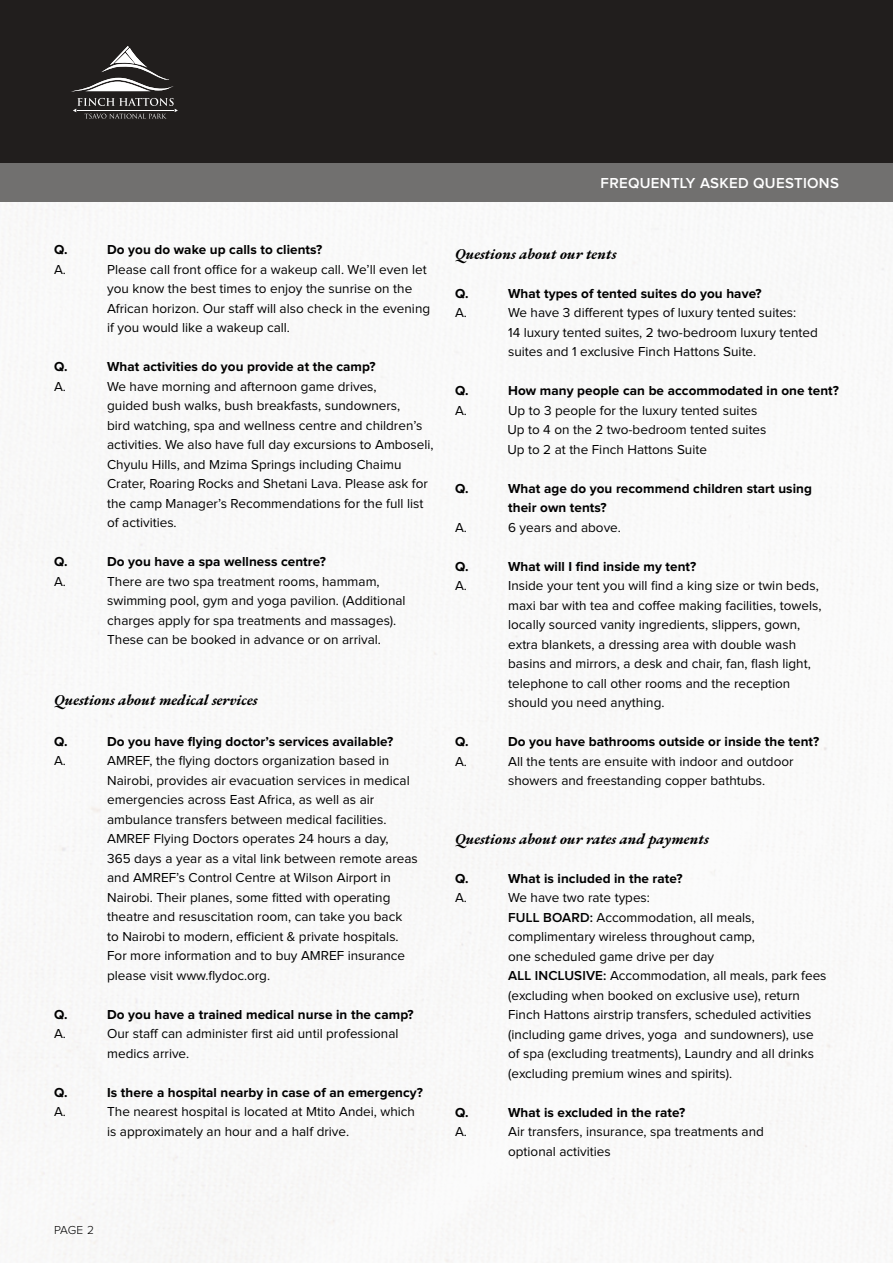
<style>
.page{position:relative;width:893px;height:1263px;background:#fff}
.page>*{position:absolute;margin:0;border:0;box-sizing:border-box;transform-origin:0 0}
.t1{font:italic 700 15px "EB Garamond";color:#000}
.t2{font:600 15px "Proxima Nova";letter-spacing:.02em;color:#fff}
.t3{font:13.5px/19.5px "Proxima Nova";color:#000}
.t4{font:700 13.5px/19.5px "Proxima Nova";letter-spacing:.005em;color:#000}
.t5{font:300 12px "Proxima Nova";color:#000}
.s1{font-weight:600}
</style>
<div class="page">
<div style="left:0;top:0;width:893px;height:164px;background:#211e1d"></div>
<div style="left:0;top:164px;width:893px;height:38px;background:#71706f"></div>
<svg style="left:73px;top:46px;width:101px;height:45px"></svg>
<svg style="left:73px;top:98px;width:105px;height:21px"></svg>
<p class="t2" style="left:601px;top:176px;width:240px">FREQUENTLY ASKED QUESTIONS</p>
<p class="t4" style="left:54px;top:240px;width:15px">Q.</p>
<p class="t4" style="left:107px;top:240px;width:217px">Do you do wake up calls to clients?</p>
<p class="t3" style="left:54px;top:260px;width:14px">A.</p>
<p class="t3" style="left:107px;top:260px;width:325px">Please call front office for a wakeup call. We’ll even let you know the best times to enjoy the sunrise on the African horizon. Our staff will also check in the evening if you would like a wakeup call.</p>
<p class="t4" style="left:54px;top:357px;width:15px">Q.</p>
<p class="t4" style="left:107px;top:357px;width:270px">What activities do you provide at the camp?</p>
<p class="t3" style="left:54px;top:377px;width:14px">A.</p>
<p class="t3" style="left:107px;top:377px;width:328px">We have morning and afternoon game drives,<br>guided bush walks, bush breakfasts, sundowners,<br>bird watching, spa and wellness centre and children’s activities. We also have full day excursions to Amboseli, Chyulu Hills, and Mzima Springs including Chaimu Crater, Roaring Rocks and Shetani Lava. Please ask for the camp Manager’s Recommendations for the full list of activities.</p>
<p class="t4" style="left:54px;top:552px;width:15px">Q.</p>
<p class="t4" style="left:107px;top:552px;width:220px">Do you have a spa wellness centre?</p>
<p class="t3" style="left:54px;top:572px;width:14px">A.</p>
<p class="t3" style="left:107px;top:572px;width:300px">There are two spa treatment rooms, hammam, swimming pool, gym and yoga pavilion. (Additional charges apply for spa treatments and massages).<br>These can be booked in advance or on arrival.</p>
<p class="t1" style="left:54px;top:689px;width:205px">Questions about medical services</p>
<p class="t4" style="left:54px;top:732px;width:15px">Q.</p>
<p class="t4" style="left:107px;top:732px;width:288px">Do you have flying doctor’s services available?</p>
<p class="t3" style="left:54px;top:752px;width:14px">A.</p>
<p class="t3" style="left:107px;top:752px;width:312px">AMREF, the flying doctors organization based in Nairobi, provides air evacuation services in medical emergencies across East Africa, as well as air ambulance transfers between medical facilities.<br>AMREF Flying Doctors operates 24 hours a day,<br>365 days a year as a vital link between remote areas and AMREF’s Control Centre at Wilson Airport in Nairobi. Their planes, some fitted with operating theatre and resuscitation room, can take you back<br>to Nairobi to modern, efficient &amp; private hospitals.<br>For more information and to buy AMREF insurance please visit www.flydoc.org.</p>
<p class="t4" style="left:54px;top:1005px;width:15px">Q.</p>
<p class="t4" style="left:107px;top:1005px;width:308px">Do you have a trained medical nurse in the camp?</p>
<p class="t3" style="left:54px;top:1025px;width:14px">A.</p>
<p class="t3" style="left:107px;top:1025px;width:293px">Our staff can administer first aid until professional medics arrive.</p>
<p class="t4" style="left:54px;top:1083px;width:15px">Q.</p>
<p class="t4" style="left:107px;top:1083px;width:317px">Is there a hospital nearby in case of an emergency?</p>
<p class="t3" style="left:54px;top:1103px;width:14px">A.</p>
<p class="t3" style="left:107px;top:1103px;width:309px">The nearest hospital is located at Mtito Andei, which is approximately an hour and a half drive.</p>
<p class="t1" style="left:455px;top:243px;width:163px">Questions about our tents</p>
<p class="t4" style="left:455px;top:284px;width:15px">Q.</p>
<p class="t4" style="left:508px;top:284px;width:255px">What types of tented suites do you have?</p>
<p class="t3" style="left:455px;top:303px;width:14px">A.</p>
<p class="t3" style="left:508px;top:303px;width:311px">We have 3 different types of luxury tented suites:<br>14 luxury tented suites, 2 two-bedroom luxury tented suites and 1 exclusive Finch Hattons Suite.</p>
<p class="t4" style="left:455px;top:381px;width:15px">Q.</p>
<p class="t4" style="left:508px;top:381px;width:332px">How many people can be accommodated in one tent?</p>
<p class="t3" style="left:455px;top:401px;width:14px">A.</p>
<p class="t3" style="left:507px;top:401px;width:261px">Up to 3 people for the luxury tented suites<br>Up to 4 on the 2 two-bedroom tented suites<br>Up to 2 at the Finch Hattons Suite</p>
<p class="t4" style="left:455px;top:479px;width:15px">Q.</p>
<p class="t4" style="left:508px;top:479px;width:305px">What age do you recommend children start using their own tents?</p>
<p class="t3" style="left:455px;top:518px;width:14px">A.</p>
<p class="t3" style="left:508px;top:518px;width:114px">6 years and above.</p>
<p class="t4" style="left:455px;top:557px;width:15px">Q.</p>
<p class="t4" style="left:508px;top:557px;width:190px">What will I find inside my tent?</p>
<p class="t3" style="left:455px;top:576px;width:14px">A.</p>
<p class="t3" style="left:508px;top:576px;width:315px">Inside your tent you will find a king size or twin beds, maxi bar with tea and coffee making facilities, towels, locally sourced vanity ingredients, slippers, gown, extra blankets, a dressing area with double wash basins and mirrors, a desk and chair, fan, flash light, telephone to call other rooms and the reception should you need anything.</p>
<p class="t4" style="left:455px;top:732px;width:15px">Q.</p>
<p class="t4" style="left:508px;top:732px;width:313px">Do you have bathrooms outside or inside the tent?</p>
<p class="t3" style="left:455px;top:752px;width:14px">A.</p>
<p class="t3" style="left:508px;top:752px;width:287px">All the tents are ensuite with indoor and outdoor showers and freestanding copper bathtubs.</p>
<p class="t1" style="left:455px;top:828px;width:255px">Questions about our rates and payments</p>
<p class="t4" style="left:455px;top:869px;width:15px">Q.</p>
<p class="t4" style="left:508px;top:869px;width:176px">What is included in the rate?</p>
<p class="t3" style="left:455px;top:888px;width:14px">A.</p>
<p class="t3" style="left:508px;top:888px;width:320px">We have two rate types:<br><span class="s1">FULL BOARD:</span> Accommodation, all meals, complimentary wireless throughout camp,<br>one scheduled game drive per day<br><span class="s1">ALL INCLUSIVE:</span> Accommodation, all meals, park fees (excluding when booked on exclusive use), return Finch Hattons airstrip transfers, scheduled activities (including game drives, yoga and sundowners), use of spa (excluding treatments), Laundry and all drinks (excluding premium wines and spirits).</p>
<p class="t4" style="left:455px;top:1103px;width:15px">Q.</p>
<p class="t4" style="left:508px;top:1103px;width:179px">What is excluded in the rate?</p>
<p class="t3" style="left:455px;top:1122px;width:14px">A.</p>
<p class="t3" style="left:508px;top:1122px;width:257px">Air transfers, insurance, spa treatments and optional activities</p>
<p class="t5" style="left:54px;top:1225px;width:42px">PAGE 2</p>
</div>
